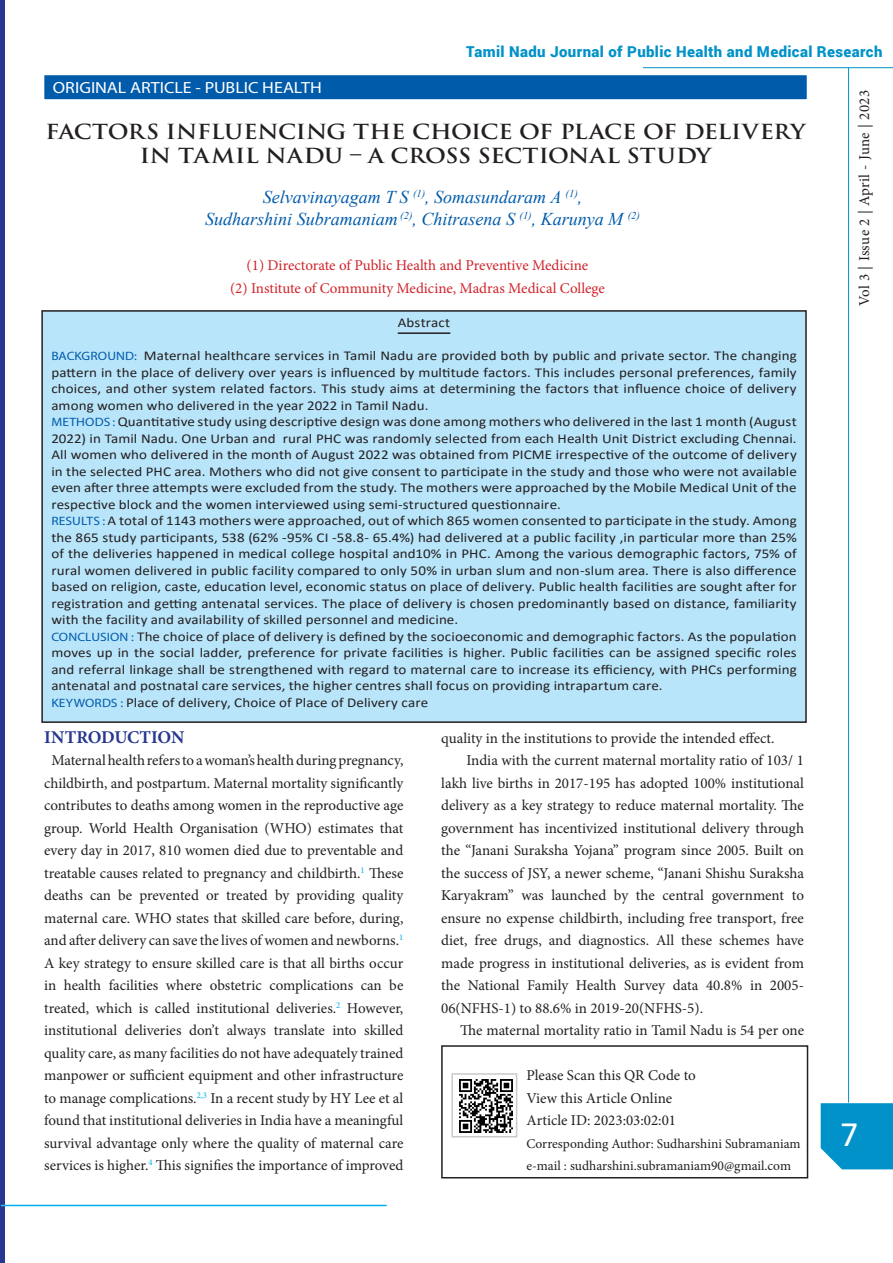
<style>
.page{position:relative;width:893px;height:1263px;background:#fff}
.page>*{position:absolute;margin:0;border:0;box-sizing:border-box;transform-origin:0 0}
.t1{font:36px "Calibri";color:#fff}
.t2{font:700 20.25px/24px "Trajan Pro";letter-spacing:-.01em;color:#231f20;text-align:center;scale:1.11 1}
.Paragraph_Style_3{font:italic 18px "Times New Roman";color:#015bab}
.Paragraph_Style_3-2{font:700 18px "Minion Pro";letter-spacing:-.02em;color:#283790}
.t3{font:16.2px "Myriad Pro";color:#fff;scale:1.11 1}
.Paragraph_Style_3-3{font:15px/22.5px "Minion Pro";color:#231f20;text-align:center}
.Paragraph_Style_3-4{font:15px "Minion Pro";color:#d1232a}
.t4{font:900 15px "Roboto";letter-spacing:.025em;color:#0092c8}
.Paragraph_Style_3-5{font:15px "Minion Pro";letter-spacing:.02em;color:#231f20}
.t5{font:13.5px/16.5px "Calibri";letter-spacing:.005em;color:#231f20;text-align:justify;scale:1.11 1}
.Paragraph_Style_3-6{font:13.5px "Minion Pro";letter-spacing:-.005em;color:#231f20}
.s1{font-family:"Myriad Pro";font-size:12.15px;color:#015bab}
</style>
<div class="page">
<hr style="left:848px;top:68px;width:1px;height:1035px;background:#0092c8">
<hr style="left:643px;top:67px;width:250px;height:1px;background:#0092c8">
<div style="left:821px;top:1103px;width:72px;height:66px;background:#0092c8"></div>
<hr style="left:1px;top:1205px;width:386px;height:1px;background:#00aeef">
<hr style="left:0;top:0;width:4px;height:1263px;background:#283790">
<div style="left:44px;top:74px;width:763px;height:26px;background:#015bab"></div>
<div style="left:43px;top:74px;width:765px;height:27px;border:2px solid #fff"></div>
<div style="left:42px;top:311px;width:764px;height:411px;background:#b9e5fa"></div>
<hr style="left:398px;top:332px;width:52px;height:2px;background:#231f20">
<div style="left:41px;top:310px;width:766px;height:413px;border:2px solid #231f20"></div>
<div style="left:441px;top:1045px;width:367px;height:133px;border:2px solid #231f20"></div>
<img style="left:459px;top:1079px;width:54px;height:54px">
<div style="left:451px;top:1073px;width:66px;height:64px;border:2px solid #c9cacc"></div>
<p class="t4" style="left:466px;top:41px;width:418px">Tamil Nadu Journal of Public Health and Medical Research</p>
<p class="t3" style="left:53px;top:78px;width:244px">ORIGINAL ARTICLE - PUBLIC HEALTH</p>
<p class="t2" style="left:45px;top:119px;width:686px">FACTORS INFLUENCING THE CHOICE OF PLACE OF DELIVERY<br>IN TAMIL NADU – A CROSS SECTIONAL STUDY</p>
<p class="Paragraph_Style_3" style="left:263px;top:184px;width:321px">Selvavinayagam T S <sup>(1)</sup>, Somasundaram A <sup>(1)</sup>,</p>
<p class="Paragraph_Style_3" style="left:205px;top:207px;width:436px">Sudharshini Subramaniam <sup>(2)</sup>, Chitrasena S <sup>(1)</sup>, Karunya M <sup>(2)</sup></p>
<p class="Paragraph_Style_3-4" style="left:247px;top:255px;width:343px">(1) Directorate of Public Health and Preventive Medicine</p>
<p class="Paragraph_Style_3-4" style="left:230px;top:278px;width:376px">(2) Institute of Community Medicine, Madras Medical College</p>
<p class="t5" style="left:398px;top:314px;width:49px">Abstract</p>
<p class="t5" style="left:51px;top:347px;width:673px"><span class="s1">BACKGROUND:</span> Maternal healthcare services in Tamil Nadu are provided both by public and private sector. The changing pattern in the place of delivery over years is influenced by multitude factors. This includes personal preferences, family choices, and other system related factors. This study aims at determining the factors that influence choice of delivery among women who delivered in the year 2022 in Tamil Nadu.</p>
<p class="t5" style="left:51px;top:413px;width:673px"><span class="s1">METHODS :</span> Quantitative study using descriptive design was done among mothers who delivered in the last 1 month (August 2022) in Tamil Nadu. One Urban and rural PHC was randomly selected from each Health Unit District excluding Chennai.<br>All women who delivered in the month of August 2022 was obtained from PICME irrespective of the outcome of delivery in the selected PHC area. Mothers who did not give consent to participate in the study and those who were not available even after three attempts were excluded from the study. The mothers were approached by the Mobile Medical Unit of the respective block and the women interviewed using semi-structured questionnaire.</p>
<p class="t5" style="left:51px;top:512px;width:673px"><span class="s1">RESULTS :</span> A total of 1143 mothers were approached, out of which 865 women consented to participate in the study. Among the 865 study participants, 538 (62% -95% CI -58.8- 65.4%) had delivered at a public facility ,in particular more than 25% of the deliveries happened in medical college hospital and10% in PHC. Among the various demographic factors, 75% of rural women delivered in public facility compared to only 50% in urban slum and non-slum area. There is also difference based on religion, caste, education level, economic status on place of delivery. Public health facilities are sought after for registration and getting antenatal services. The place of delivery is chosen predominantly based on distance, familiarity with the facility and availability of skilled personnel and medicine.</p>
<p class="t5" style="left:51px;top:628px;width:673px"><span class="s1">CONCLUSION :</span> The choice of place of delivery is defined by the socioeconomic and demographic factors. As the population moves up in the social ladder, preference for private facilities is higher. Public facilities can be assigned specific roles and referral linkage shall be strengthened with regard to maternal care to increase its efficiency, with PHCs performing antenatal and postnatal care services, the higher centres shall focus on providing intrapartum care.</p>
<p class="t5" style="left:51px;top:694px;width:341px"><span class="s1">KEYWORDS :</span> Place of delivery, Choice of Place of Delivery care</p>
<p class="Paragraph_Style_3-2" style="left:44px;top:724px;width:142px">INTRODUCTION</p>
<p class="Paragraph_Style_3-3" style="left:44px;top:749px;width:361px">Maternal health refers to a woman’s health during pregnancy, childbirth, and postpartum. Maternal mortality significantly contributes to deaths among women in the reproductive age group. World Health Organisation (WHO) estimates that every day in 2017, 810 women died due to preventable and treatable causes related to pregnancy and childbirth.<sup>1</sup> These deaths can be prevented or treated by providing quality maternal care. WHO states that skilled care before, during, and after delivery can save the lives of women and newborns.<sup>1<br></sup>A key strategy to ensure skilled care is that all births occur in health facilities where obstetric complications can be treated, which is called institutional deliveries.<sup>2</sup> However, institutional deliveries don’t always translate into skilled quality care, as many facilities do not have adequately trained manpower or sufficient equipment and other infrastructure to manage complications.<sup>2,3</sup> In a recent study by HY Lee et al found that institutional deliveries in India have a meaningful survival advantage only where the quality of maternal care services is higher.<sup>4</sup> This signifies the importance of improved</p>
<p class="Paragraph_Style_3-3" style="left:441px;top:727px;width:335px">quality in the institutions to provide the intended effect.</p>
<p class="Paragraph_Style_3-3" style="left:441px;top:749px;width:364px;text-align:justify;text-indent:25px">India with the current maternal mortality ratio of 103/ 1 lakh live births in 2017-195 has adopted 100% institutional delivery as a key strategy to reduce maternal mortality. The government has incentivized institutional delivery through the “Janani Suraksha Yojana” program since 2005. Built on the success of JSY, a newer scheme, “Janani Shishu Suraksha Karyakram” was launched by the central government to ensure no expense childbirth, including free transport, free diet, free drugs, and diagnostics. All these schemes have made progress in institutional deliveries, as is evident from the National Family Health Survey data 40.8% in 2005- 06(NFHS-1) to 88.6% in 2019-20(NFHS-5).</p>
<p class="Paragraph_Style_3-3" style="left:460px;top:1019px;width:345px">The maternal mortality ratio in Tamil Nadu is 54 per one</p>
<p class="Paragraph_Style_3-3" style="left:526px;top:1064px;width:171px">Please Scan this QR Code to</p>
<p class="Paragraph_Style_3-3" style="left:526px;top:1087px;width:147px">View this Article Online</p>
<p class="Paragraph_Style_3-3" style="left:526px;top:1109px;width:151px">Article ID: 2023:03:02:01</p>
<p class="Paragraph_Style_3-6" style="left:526px;top:1134px;width:276px">Corresponding Author: Sudharshini Subramaniam</p>
<p class="Paragraph_Style_3-6" style="left:526px;top:1157px;width:266px">e-mail : sudharshini.subramaniam90@gmail.com</p>
<p class="Paragraph_Style_3-5" style="left:854px;top:306px;width:218px;rotate:-90deg">Vol 3 | Issue 2 | April - June | 2023</p>
<h1 class="t1" style="left:840px;top:1108px;width:20px">7</h1>
</div>
